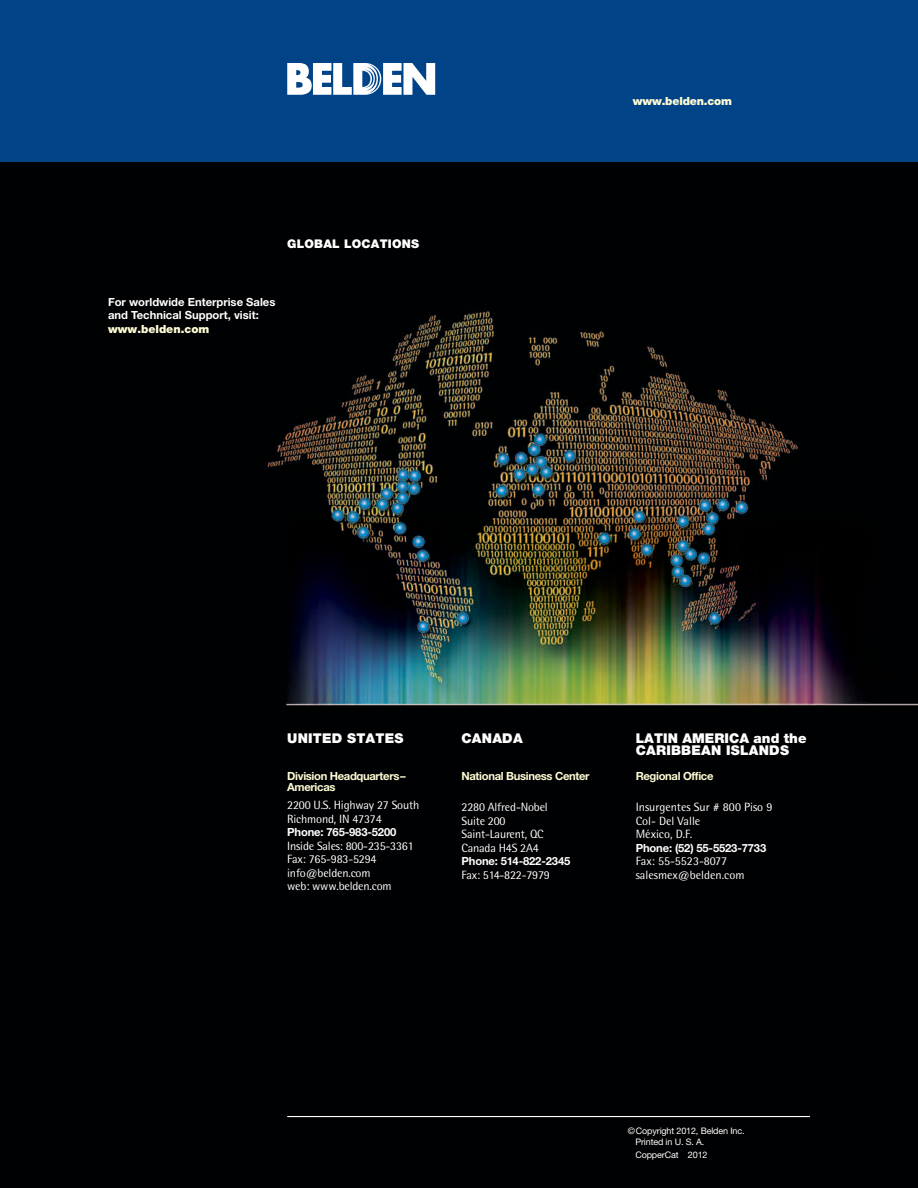
<style>
.page{position:relative;width:918px;height:1188px;background:#fff}
.page>*{position:absolute;margin:0;border:0;box-sizing:border-box;transform-origin:0 0}
.t1{font:900 13.5px "Helvetica Neue";letter-spacing:.015em;color:#fff}
.t2{font:12px/13.5px "Rotis Semi Sans";letter-spacing:-.015em;color:#fff}
.t3{font:900 12px "Helvetica Neue";letter-spacing:.015em;color:#fff}
.t4{font:700 11.25px/13.5px "Helvetica Neue";color:#fff}
.t5{font:700 11.25px/11.6px "Helvetica Neue";letter-spacing:-.03em;color:#fffcd5}
.t6{font:900 11.25px "Helvetica Neue";letter-spacing:-.005em;color:#fffcd5}
.t7{font:9px/10.5px "Helvetica Neue";letter-spacing:-.015em;color:#fff}
</style>
<div class="page">
<img style="left:0;top:162px;width:918px;height:1026px">
<div style="left:0;top:0;width:918px;height:162px;background:#004387"></div>
<svg style="left:287px;top:63px;width:149px;height:32px"></svg>
<hr style="left:287px;top:1116px;width:523px;height:1px;background:#fff">
<p class="t3" style="left:287px;top:236px;width:133px">GLOBAL LOCATIONS</p>
<p class="t4" style="left:108px;top:295px;width:169px">For worldwide Enterprise Sales and Technical Support, visit:</p>
<p class="t6" style="left:108px;top:322px;width:103px">www.belden.com</p>
<p class="t6" style="left:633px;top:94px;width:101px">www.belden.com</p>
<p class="t1" style="left:287px;top:730px;width:21px">United</p>
<p class="t1" style="left:347px;top:730px;width:20px">States</p>
<p class="t5" style="left:287px;top:770px;width:120px">Division Headquarters –<br>Americas</p>
<p class="t2" style="left:287px;top:798px;width:134px">2200 U.S. Highway 27 South<br>Richmond, IN 47374</p>
<p class="t4" style="left:287px;top:825px;width:111px">Phone: 765-983-5200</p>
<p class="t2" style="left:287px;top:839px;width:128px">Inside Sales: 800-235-3361<br>Fax: 765-983-5294 info@belden.com<br>web: www.belden.com</p>
<p class="t1" style="left:462px;top:730px;width:63px">CANADA</p>
<p class="t5" style="left:462px;top:770px;width:130px">National Business Center</p>
<p class="t2" style="left:462px;top:800px;width:88px">2280 Alfred-Nobel<br>Suite 200<br>Saint-Laurent, QC<br>Canada H4S 2A4</p>
<p class="t4" style="left:462px;top:854px;width:110px">Phone: 514-822-2345</p>
<p class="t2" style="left:462px;top:868px;width:90px">Fax: 514-822-7979</p>
<p class="t1" style="left:636px;top:730px;width:18px">Latin</p>
<p class="t1" style="left:682px;top:730px;width:21px">America</p>
<p class="t1" style="left:754px;top:730px;width:55px">and the</p>
<p class="t1" style="left:636px;top:742px;width:21px">Caribbean</p>
<p class="t1" style="left:726px;top:742px;width:16px">Islands</p>
<p class="t5" style="left:636px;top:770px;width:79px">Regional Office</p>
<p class="t2" style="left:636px;top:800px;width:138px">Insurgentes Sur # 800 Piso 9<br>Col- Del Valle<br>México, D.F.</p>
<p class="t4" style="left:636px;top:841px;width:132px">Phone: (52) 55-5523-7733</p>
<p class="t2" style="left:636px;top:854px;width:110px">Fax: 55-5523-8077 salesmex@belden.com</p>
<p class="t7" style="left:635px;top:1126px;width:111px;text-indent:-7px">©Copyright 2012, Belden Inc.<br>Printed in U. S. A.</p>
<p class="t7" style="left:635px;top:1150px;width:74px">CopperCat 2012</p>
</div>
